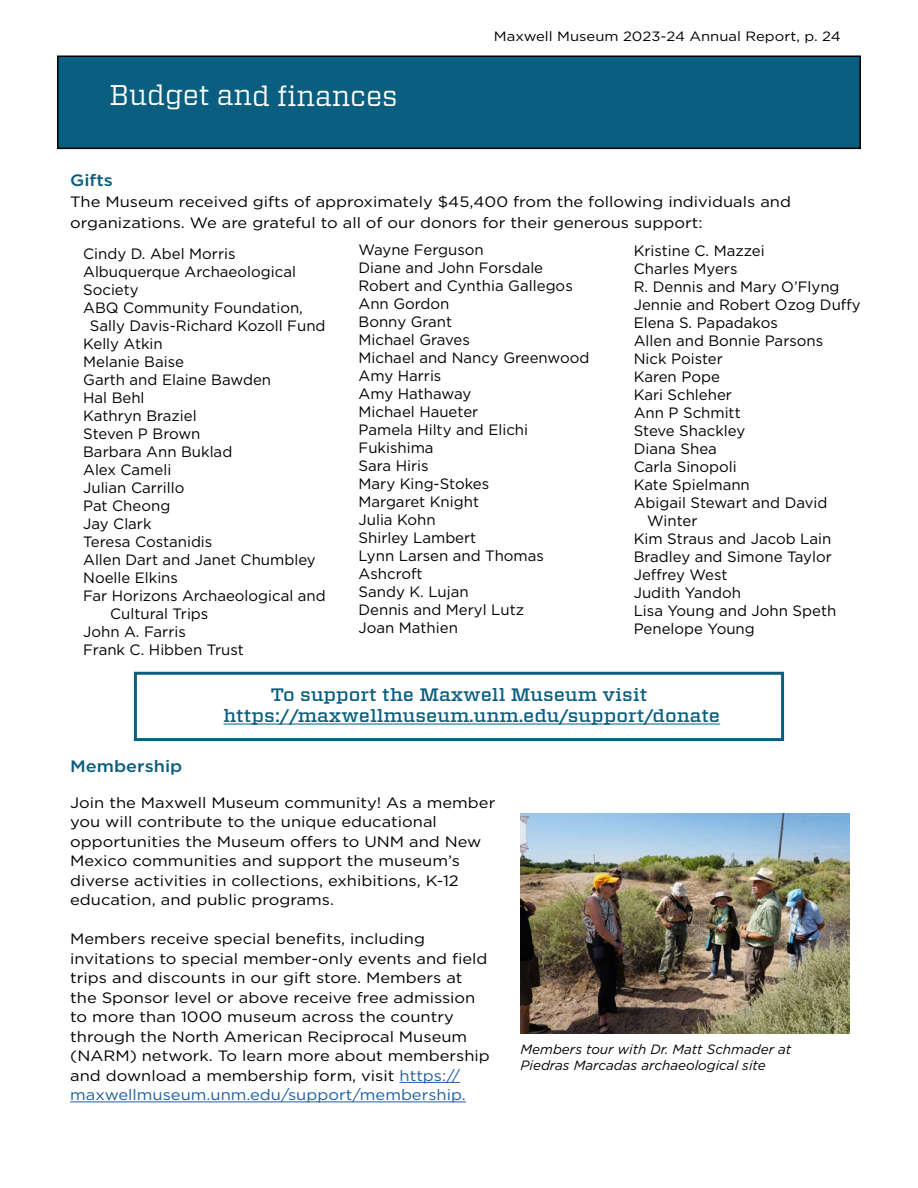
<style>
.page{position:relative;width:918px;height:1188px;background:#fff}
.page>*{position:absolute;margin:0;border:0;box-sizing:border-box;transform-origin:0 0}
.t1{font:28.5px "Vitesse";letter-spacing:-.005em;color:#fff}
.t2{font:500 18px/21px "Vitesse";color:#0a5e80;scale:1.1 1}
.t3{font:500 16.5px "Gotham";color:#0a5e80;scale:1.1 1}
.t4{font:15px/18px "Gotham";color:#000}
.t5{font:15px/19.5px "Gotham";color:#000;scale:1.1 1}
.t6{font:italic 13.5px/16.2px "Gotham";color:#000}
.t7{font:13.5px "Gotham";color:#000;scale:1.1 1}
.s1{color:#215e9e}
</style>
<div class="page">
<div style="left:58px;top:56px;width:802px;height:92px;background:#0a5e80"></div>
<div style="left:57px;top:56px;width:804px;height:93px;border:2px solid #000"></div>
<hr style="left:224px;top:724px;width:496px;height:1px;background:#0a5e80">
<div style="left:134px;top:672px;width:650px;height:69px;border:3px solid #0a5e80"></div>
<hr style="left:400px;top:1082px;width:60px;height:1px;background:#215e9e">
<hr style="left:70px;top:1102px;width:396px;height:1px;background:#215e9e">
<img style="left:521px;top:814px;width:329px;height:219px">
<h1 class="t1" style="left:110px;top:76px;width:290px">Budget and finances</h1>
<p class="t7" style="left:494px;top:28px;width:317px">Maxwell Museum 2023-24 Annual Report, p. 24</p>
<p class="t3" style="left:70px;top:169px;width:40px">Gifts</p>
<p class="t5" style="left:70px;top:191px;width:657px;line-height:21px">The Museum received gifts of approximately $45,400 from the following individuals and organizations. We are grateful to all of our donors for their generous support:</p>
<p class="t4" style="left:83px;top:245px;width:154px">Cindy D. Abel Morris</p>
<p class="t4" style="left:83px;top:263px;width:214px">Albuquerque Archaeological</p>
<p class="t4" style="left:83px;top:281px;width:57px">Society</p>
<p class="t4" style="left:83px;top:299px;width:221px">ABQ Community Foundation,</p>
<p class="t4" style="left:90px;top:317px;width:237px">Sally Davis-Richard Kozoll Fund</p>
<p class="t4" style="left:83px;top:335px;width:81px">Kelly Atkin</p>
<p class="t4" style="left:83px;top:353px;width:102px">Melanie Baise</p>
<p class="t4" style="left:83px;top:371px;width:190px">Garth and Elaine Bawden</p>
<p class="t4" style="left:83px;top:389px;width:63px">Hal Behl</p>
<p class="t4" style="left:83px;top:407px;width:115px">Kathryn Braziel</p>
<p class="t4" style="left:83px;top:425px;width:119px">Steven P Brown</p>
<p class="t4" style="left:83px;top:443px;width:151px">Barbara Ann Buklad</p>
<p class="t4" style="left:83px;top:461px;width:90px">Alex Cameli</p>
<p class="t4" style="left:83px;top:479px;width:103px">Julian Carrillo</p>
<p class="t4" style="left:83px;top:497px;width:89px">Pat Cheong</p>
<p class="t4" style="left:83px;top:515px;width:70px">Jay Clark</p>
<p class="t4" style="left:83px;top:533px;width:131px">Teresa Costanidis</p>
<p class="t4" style="left:83px;top:551px;width:234px">Allen Dart and Janet Chumbley</p>
<p class="t4" style="left:83px;top:569px;width:96px">Noelle Elkins</p>
<p class="t4" style="left:83px;top:587px;width:244px">Far Horizons Archaeological and</p>
<p class="t4" style="left:110px;top:605px;width:100px">Cultural Trips</p>
<p class="t4" style="left:83px;top:623px;width:104px">John A. Farris</p>
<p class="t4" style="left:83px;top:641px;width:162px">Frank C. Hibben Trust</p>
<p class="t4" style="left:359px;top:240px;width:232px">Wayne Ferguson<br>Diane and John Forsdale<br>Robert and Cynthia Gallegos<br>Ann Gordon<br>Bonny Grant<br>Michael Graves<br>Michael and Nancy Greenwood<br>Amy Harris<br>Amy Hathaway<br>Michael Haueter<br>Pamela Hilty and Elichi<br>Fukishima<br>Sara Hiris<br>Mary King-Stokes<br>Margaret Knight<br>Julia Kohn<br>Shirley Lambert<br>Lynn Larsen and Thomas<br>Ashcroft<br>Sandy K. Lujan<br>Dennis and Meryl Lutz<br>Joan Mathien</p>
<p class="t4" style="left:634px;top:242px;width:133px">Kristine C. Mazzei</p>
<p class="t4" style="left:634px;top:260px;width:105px">Charles Myers</p>
<p class="t4" style="left:634px;top:278px;width:207px">R. Dennis and Mary O’Flyng</p>
<p class="t4" style="left:634px;top:296px;width:229px">Jennie and Robert Ozog Duffy</p>
<p class="t4" style="left:634px;top:314px;width:146px">Elena S. Papadakos</p>
<p class="t4" style="left:634px;top:332px;width:191px">Allen and Bonnie Parsons</p>
<p class="t4" style="left:634px;top:350px;width:91px">Nick Poister</p>
<p class="t4" style="left:634px;top:368px;width:88px">Karen Pope</p>
<p class="t4" style="left:634px;top:386px;width:100px">Kari Schleher</p>
<p class="t4" style="left:634px;top:404px;width:109px">Ann P Schmitt</p>
<p class="t4" style="left:634px;top:422px;width:113px">Steve Shackley</p>
<p class="t4" style="left:634px;top:440px;width:85px">Diana Shea</p>
<p class="t4" style="left:634px;top:458px;width:105px">Carla Sinopoli</p>
<p class="t4" style="left:634px;top:476px;width:118px">Kate Spielmann</p>
<p class="t4" style="left:634px;top:494px;width:195px">Abigail Stewart and David</p>
<p class="t4" style="left:647px;top:512px;width:52px">Winter</p>
<p class="t4" style="left:634px;top:530px;width:199px">Kim Straus and Jacob Lain</p>
<p class="t4" style="left:634px;top:548px;width:200px">Bradley and Simone Taylor</p>
<p class="t4" style="left:634px;top:566px;width:95px">Jeffrey West</p>
<p class="t4" style="left:634px;top:584px;width:109px">Judith Yandoh</p>
<p class="t4" style="left:634px;top:602px;width:204px">Lisa Young and John Speth</p>
<p class="t4" style="left:634px;top:620px;width:123px">Penelope Young</p>
<p class="t2" style="left:224px;top:685px;width:453px;text-indent:47px">To support the Maxwell Museum visit https://maxwellmuseum.unm.edu/support/donate</p>
<p class="t3" style="left:70px;top:755px;width:104px">Membership</p>
<p class="t5" style="left:70px;top:793px;width:388px">Join the Maxwell Museum community! As a member you will contribute to the unique educational opportunities the Museum offers to UNM and New Mexico communities and support the museum’s diverse activities in collections, exhibitions, K-12 education, and public programs.</p>
<p class="t5" style="left:70px;top:929px;width:383px">Members receive special benefits, including invitations to special member-only events and field trips and discounts in our gift store. Members at the Sponsor level or above receive free admission to more than 1000 museum across the country through the North American Reciprocal Museum (NARM) network. To learn more about membership and download a membership form, visit <span class="s1">https:// maxwellmuseum.unm.edu/support/membership.</span></p>
<p class="t6" style="left:521px;top:1041px;width:272px">Members tour with Dr. Matt Schmader at<br>Piedras Marcadas archaeological site</p>
</div>
